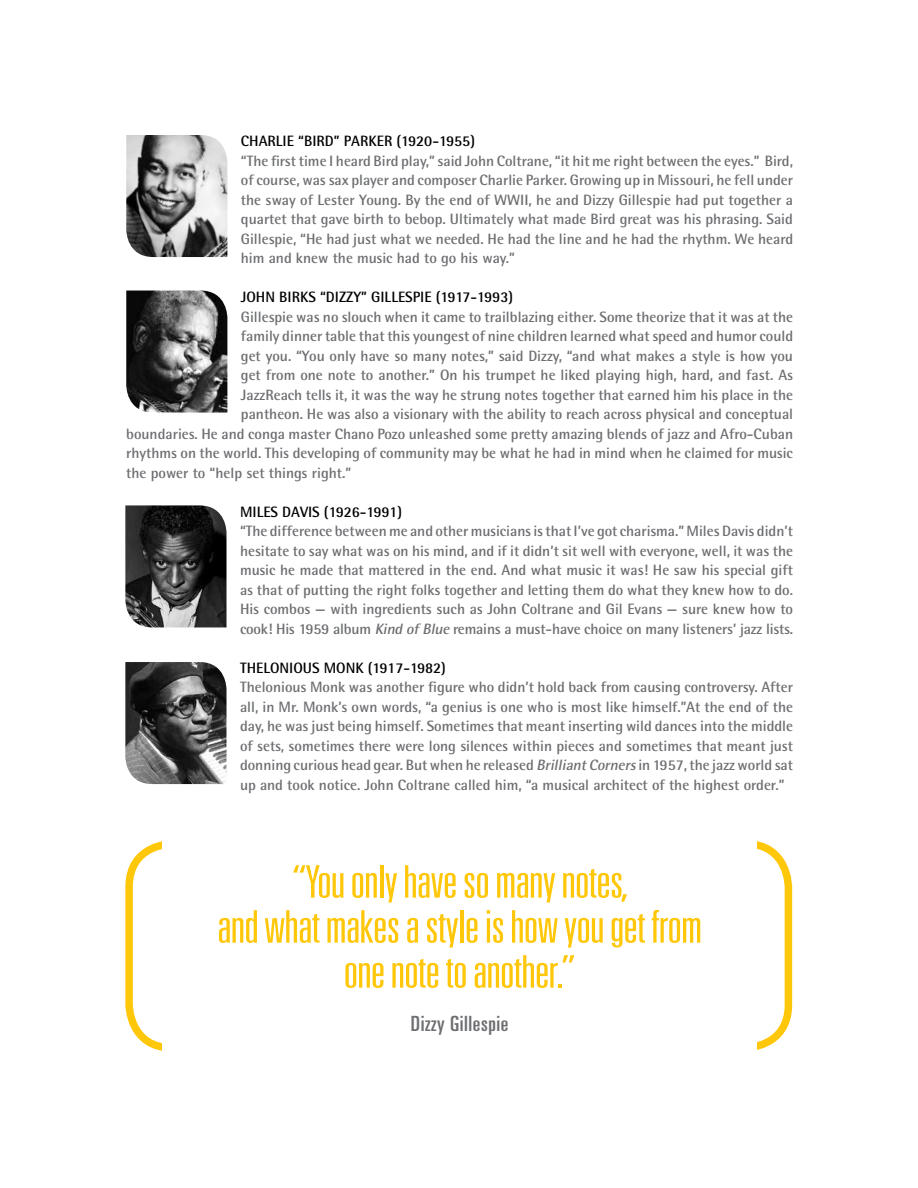
<style>
.page{position:relative;width:918px;height:1188px;background:#fff}
.page>*{position:absolute;margin:0;border:0;box-sizing:border-box;transform-origin:0 0}
.t1{font:300 ultra-condensed 45px/45px "Univers";letter-spacing:-.02em;color:#ffc709;text-align:center;scale:1.17 1}
.t2{font:ultra-condensed 21px "Univers";letter-spacing:.025em;color:#6d6e71;scale:1.08 1}
.t3{font:700 15px/19.5px "Agfa Rotis Semisans";color:#6d6e71;text-align:justify}
.t4{font:700 15px "Agfa Rotis Semisans";color:#000}
.s1{font-style:italic}
</style>
<div class="page">
<div style="left:125px;top:840px;width:667px;height:212px;border:8px solid #ffc709;border-radius:43px"></div>
<div style="left:162px;top:826px;width:595px;height:236px;background:#fff"></div>
<img style="left:126px;top:135px;width:101px;height:122px">
<img style="left:126px;top:291px;width:101px;height:122px">
<img style="left:125px;top:505px;width:102px;height:122px">
<img style="left:125px;top:662px;width:102px;height:122px">
<p class="t4" style="left:241px;top:132px;width:236px">CHARLIE “BIRD” PARKER (1920-1955)</p>
<p class="t3" style="left:241px;top:151px;width:554px">“The first time I heard Bird play,” said John Coltrane, “it hit me right between the eyes.” Bird, of course, was sax player and composer Charlie Parker. Growing up in Missouri, he fell under the sway of Lester Young. By the end of WWII, he and Dizzy Gillespie had put together a quartet that gave birth to bebop. Ultimately what made Bird great was his phrasing. Said Gillespie, “He had just what we needed. He had the line and he had the rhythm. We heard him and knew the music had to go his way.”</p>
<p class="t4" style="left:241px;top:288px;width:274px">JOHN BIRKS “DIZZY” GILLESPIE (1917-1993)</p>
<p class="t3" style="left:241px;top:307px;width:554px">Gillespie was no slouch when it came to trailblazing either. Some theorize that it was at the</p>
<p class="t3" style="left:241px;top:326px;width:554px">family dinner table that this youngest of nine children learned what speed and humor could</p>
<p class="t3" style="left:241px;top:346px;width:554px">get you. “You only have so many notes,” said Dizzy, “and what makes a style is how you</p>
<p class="t3" style="left:241px;top:365px;width:554px">get from one note to another.” On his trumpet he liked playing high, hard, and fast. As</p>
<p class="t3" style="left:241px;top:385px;width:554px">JazzReach tells it, it was the way he strung notes together that earned him his place in the</p>
<p class="t3" style="left:241px;top:404px;width:554px">pantheon. He was also a visionary with the ability to reach across physical and conceptual</p>
<p class="t3" style="left:126px;top:424px;width:668px">boundaries. He and conga master Chano Pozo unleashed some pretty amazing blends of jazz and Afro-Cuban</p>
<p class="t3" style="left:126px;top:443px;width:668px">rhythms on the world. This developing of community may be what he had in mind when he claimed for music</p>
<p class="t3" style="left:126px;top:463px;width:227px">the power to “help set things right.”</p>
<p class="t4" style="left:240px;top:503px;width:164px">MILES DAVIS (1926-1991)</p>
<p class="t3" style="left:240px;top:521px;width:555px">“The difference between me and other musicians is that I’ve got charisma.” Miles Davis didn’t hesitate to say what was on his mind, and if it didn’t sit well with everyone, well, it was the music he made that mattered in the end. And what music it was! He saw his special gift as that of putting the right folks together and letting them do what they knew how to do.<br>His combos — with ingredients such as John Coltrane and Gil Evans — sure knew how to cook! His 1959 album <span class="s1">Kind of Blue</span> remains a must-have choice on many listeners’ jazz lists.</p>
<p class="t4" style="left:240px;top:659px;width:207px">THELONIOUS MONK (1917-1982)</p>
<p class="t3" style="left:240px;top:677px;width:555px">Thelonious Monk was another figure who didn’t hold back from causing controversy. After all, in Mr. Monk’s own words, “a genius is one who is most like himself.”At the end of the day, he was just being himself. Sometimes that meant inserting wild dances into the middle of sets, sometimes there were long silences within pieces and sometimes that meant just donning curious head gear. But when he released <span class="s1">BrilliantCorners</span> in 1957, the jazz world sat up and took notice. John Coltrane called him, “a musical architect of the highest order.”</p>
<h1 class="t1" style="left:217px;top:858px;width:416px">“You only have so many notes,<br>and what makes a style is how you get from one note to another.”</h1>
<h2 class="t2" style="left:411px;top:1012px;width:92px">Dizzy Gillespie</h2>
</div>
